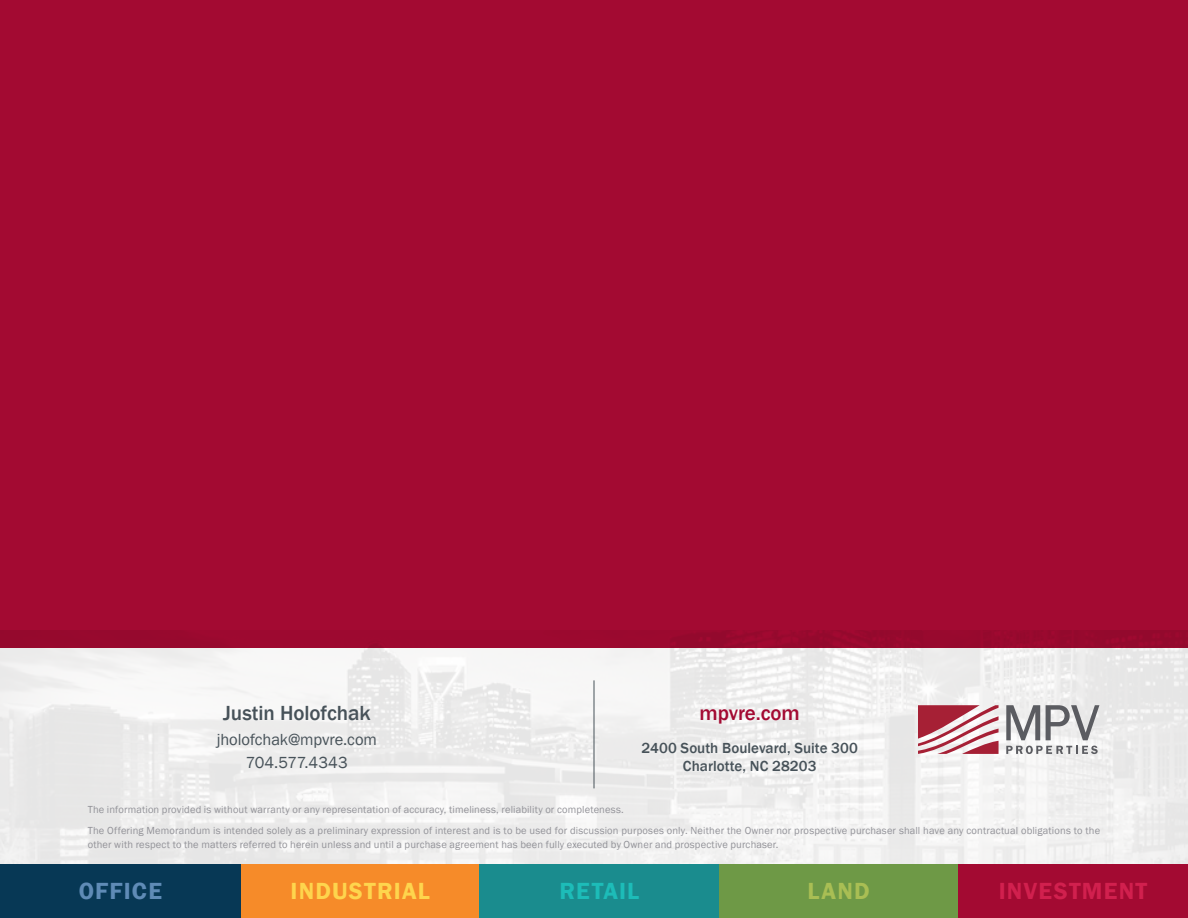
<style>
.page{position:relative;width:1188px;height:918px;background:#fff}
.page>*{position:absolute;margin:0;border:0;box-sizing:border-box;transform-origin:0 0}
.t1{font:600 24px "Franklin Gothic";letter-spacing:.05em;color:#fed54d}
.t2{font:600 24px "Franklin Gothic";letter-spacing:.055em;color:#d1204e}
.t3{font:600 24px "Franklin Gothic";letter-spacing:.05em;color:#5f8bb6}
.t4{font:600 24px "Franklin Gothic";letter-spacing:.05em;color:#1dbcb8}
.t5{font:600 24px "Franklin Gothic";color:#a9be54}
.t6{font:500 21px "Franklin Gothic";letter-spacing:-.005em;color:#475259}
.t7{font:500 21px "Franklin Gothic";letter-spacing:-.005em;color:#a30a32}
.t8{font:16.5px "Franklin Gothic";letter-spacing:-.005em;color:#475259}
.t9{font:500 15px "Franklin Gothic";letter-spacing:.005em;color:#475259}
.t10{font:10.5px/13.5px "Franklin Gothic";letter-spacing:.015em;color:#929298}
</style>
<div class="page">
<img style="left:0;top:648px;width:1188px;height:216px">
<div style="left:0;top:0;width:1188px;height:648px;background:#a30a32"></div>
<div style="left:719px;top:864px;width:239px;height:54px;background:#6e9946"></div>
<div style="left:241px;top:864px;width:239px;height:54px;background:#f68b29"></div>
<div style="left:480px;top:864px;width:239px;height:54px;background:#1a8c8e"></div>
<div style="left:958px;top:864px;width:230px;height:54px;background:#a30a32"></div>
<div style="left:0;top:864px;width:241px;height:54px;background:#073855"></div>
<hr style="left:594px;top:680px;width:1px;height:108px;background:#475259">
<svg style="left:1006px;top:705px;width:34px;height:35px"></svg>
<svg style="left:1046px;top:705px;width:53px;height:35px"></svg>
<svg style="left:1006px;top:746px;width:92px;height:8px"></svg>
<svg style="left:918px;top:705px;width:81px;height:49px"></svg>
<p class="t6" style="left:223px;top:700px;width:149px">Justin Holofchak</p>
<p class="t8" style="left:217px;top:730px;width:162px">jholofchak@mpvre.com</p>
<p class="t8" style="left:246px;top:752px;width:103px">704.577.4343</p>
<p class="t7" style="left:700px;top:700px;width:102px">mpvre.com</p>
<p class="t9" style="left:642px;top:739px;width:218px">2400 South Boulevard, Suite 300</p>
<p class="t9" style="left:683px;top:757px;width:135px">Charlotte, NC 28203</p>
<p class="t10" style="left:88px;top:803px;width:538px">The information provided is without warranty or any representation of accuracy, timeliness, reliability or completeness.</p>
<p class="t10" style="left:88px;top:824px;width:1014px">The Offering Memorandum is intended solely as a preliminary expression of interest and is to be used for discussion purposes only. Neither the Owner nor prospective purchaser shall have any contractual obligations to the other with respect to the matters referred to herein unless and until a purchase agreement has been fully executed by Owner and prospective purchaser.</p>
<p class="t3" style="left:79px;top:876px;width:85px">OFFICE</p>
<p class="t1" style="left:291px;top:876px;width:141px">INDUSTRIAL</p>
<p class="t4" style="left:560px;top:876px;width:81px">RETAIL</p>
<p class="t5" style="left:808px;top:876px;width:63px">LAND</p>
<p class="t2" style="left:999px;top:876px;width:150px">INVESTMENT</p>
</div>
